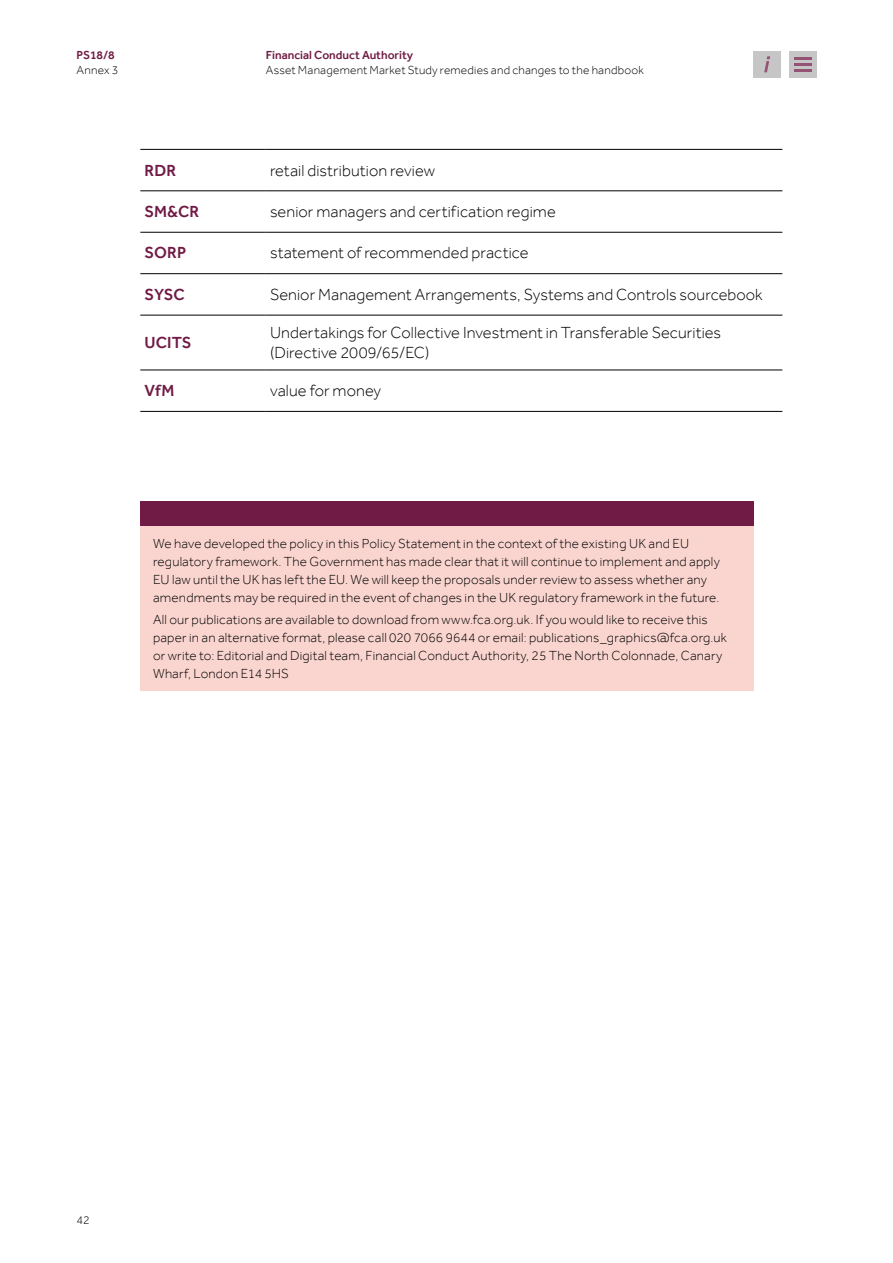
<style>
.page{position:relative;width:893px;height:1263px;background:#fff}
.page>*{position:absolute;margin:0;border:0;box-sizing:border-box;transform-origin:0 0}
.t1{font:300 16.5px/19.5px "Effra";letter-spacing:.005em;color:#000}
.t2{font:500 16.5px "Effra";letter-spacing:.005em;color:#701b45}
.t3{font:300 13.5px/18px "Effra";letter-spacing:.015em;color:#000}
.t4{font:300 12px "Effra";letter-spacing:.015em;color:#000}
.t5{font:500 12px "Effra";color:#701b45}
</style>
<div class="page">
<hr style="left:140px;top:149px;width:126px;height:1px;background:#000">
<hr style="left:140px;top:191px;width:126px;height:1px;background:#000">
<hr style="left:140px;top:232px;width:126px;height:1px;background:#000">
<hr style="left:140px;top:273px;width:126px;height:1px;background:#000">
<hr style="left:140px;top:315px;width:126px;height:1px;background:#000">
<hr style="left:140px;top:370px;width:126px;height:1px;background:#000">
<hr style="left:140px;top:411px;width:126px;height:1px;background:#000">
<hr style="left:266px;top:149px;width:516px;height:1px;background:#000">
<hr style="left:266px;top:191px;width:516px;height:1px;background:#000">
<hr style="left:266px;top:232px;width:516px;height:1px;background:#000">
<hr style="left:266px;top:273px;width:516px;height:1px;background:#000">
<hr style="left:266px;top:315px;width:516px;height:1px;background:#000">
<hr style="left:266px;top:370px;width:516px;height:1px;background:#000">
<hr style="left:266px;top:411px;width:516px;height:1px;background:#000">
<div style="left:140px;top:501px;width:613px;height:25px;background:#701b45"></div>
<div style="left:140px;top:526px;width:613px;height:165px;background:#fad5cf"></div>
<div style="left:789px;top:51px;width:27px;height:27px;background:#c6c6c6"></div>
<hr style="left:794px;top:63px;width:17px;height:3px;background:#945374">
<hr style="left:794px;top:69px;width:17px;height:3px;background:#945374">
<svg style="left:794px;top:57px;width:17px;height:2px"></svg>
<div style="left:753px;top:51px;width:28px;height:27px;background:#c6c6c6"></div>
<svg style="left:764px;top:56px;width:6px;height:16px"></svg>
<p class="t5" style="left:77px;top:48px;width:40px">PS18/8</p>
<p class="t4" style="left:77px;top:63px;width:43px">Annex 3</p>
<p class="t5" style="left:266px;top:48px;width:149px">Financial Conduct Authority</p>
<p class="t4" style="left:266px;top:63px;width:380px">Asset Management Market Study remedies and changes to the handbook</p>
<p class="t2" style="left:145px;top:160px;width:33px">RDR</p>
<p class="t1" style="left:270px;top:160px;width:166px">retail distribution review</p>
<p class="t2" style="left:145px;top:202px;width:56px">SM&amp;CR</p>
<p class="t1" style="left:270px;top:202px;width:287px">senior managers and certification regime</p>
<p class="t2" style="left:145px;top:243px;width:43px">SORP</p>
<p class="t1" style="left:270px;top:243px;width:260px">statement of recommended practice</p>
<p class="t2" style="left:145px;top:285px;width:42px">SYSC</p>
<p class="t1" style="left:270px;top:284px;width:494px">Senior Management Arrangements, Systems and Controls sourcebook</p>
<p class="t2" style="left:145px;top:333px;width:49px">UCITS</p>
<p class="t1" style="left:270px;top:323px;width:453px">Undertakings for Collective Investment in Transferable Securities (Directive 2009/65/EC)</p>
<p class="t2" style="left:145px;top:381px;width:31px">VfM</p>
<p class="t1" style="left:270px;top:381px;width:113px">value for money</p>
<p class="t3" style="left:153px;top:534px;width:568px">We have developed the policy in this Policy Statement in the context of the existing UK and EU regulatory framework. The Government has made clear that it will continue to implement and apply EU law until the UK has left the EU. We will keep the proposals under review to assess whether any amendments may be required in the event of changes in the UK regulatory framework in the future.</p>
<p class="t3" style="left:153px;top:611px;width:575px">All our publications are available to download from www.fca.org.uk. If you would like to receive this paper in an alternative format, please call 020 7066 9644 or email: publications_graphics@fca.org.uk or write to: Editorial and Digital team, Financial Conduct Authority, 25 The North Colonnade, Canary Wharf, London E14 5HS</p>
<p class="t4" style="left:77px;top:1213px;width:15px">42</p>
</div>
